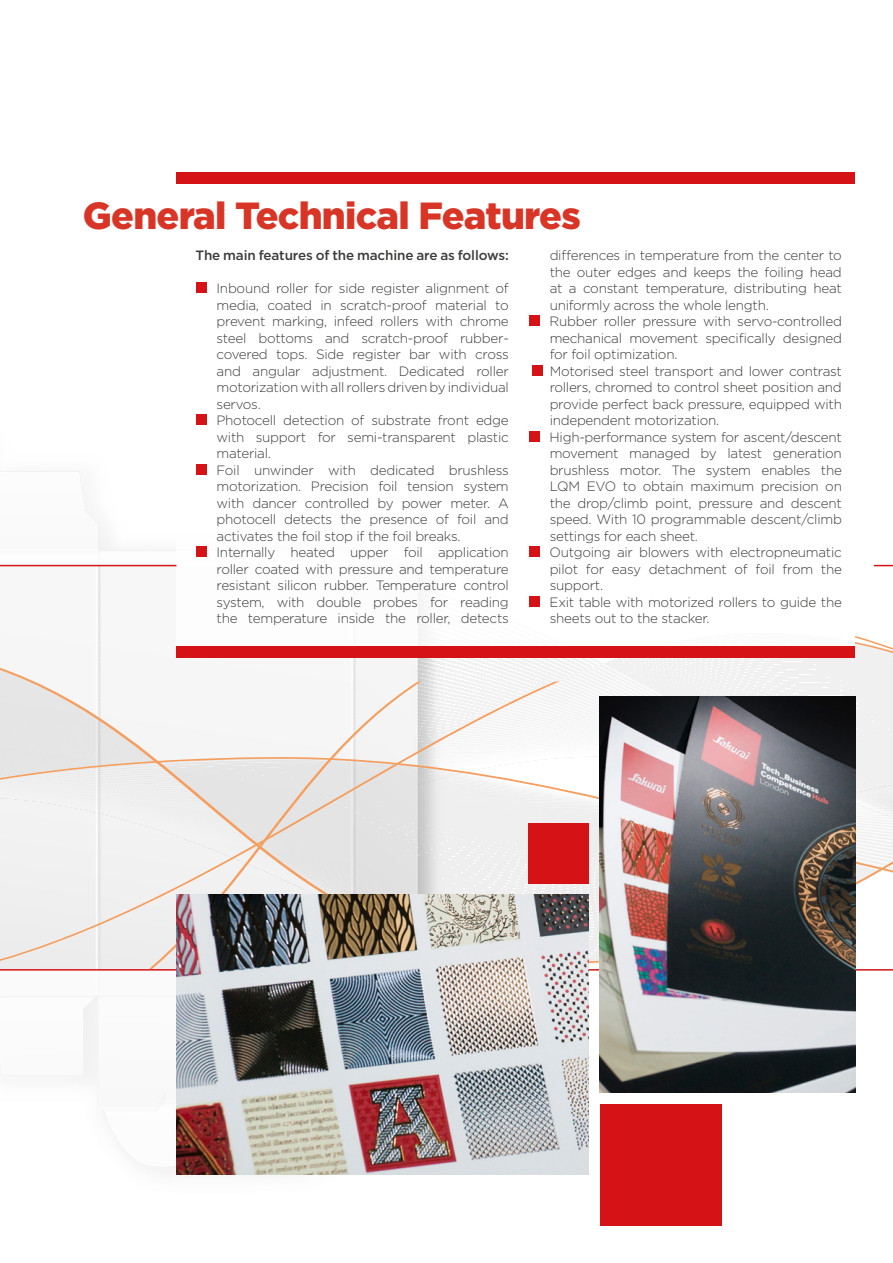
<style>
.page{position:relative;width:893px;height:1263px;background:#fff}
.page>*{position:absolute;margin:0;border:0;box-sizing:border-box;transform-origin:0 0}
.t1{font:900 37.8px "Gotham";letter-spacing:-.02em;color:#d83526}
.t2{font:300 13.5px/16.5px "Gotham";letter-spacing:-.02em;color:#3c3c3b;text-align:justify}
.t3{font:500 13.5px "Gotham";letter-spacing:-.01em;color:#3c3c3b}
</style>
<div class="page">
<hr style="left:0;top:969px;width:893px;height:1px;background:#d51317">
<div style="left:600px;top:1104px;width:122px;height:122px;background:#d51317"></div>
<div style="left:196px;top:282px;width:11px;height:11px;background:#d51317"></div>
<div style="left:196px;top:414px;width:11px;height:11px;background:#d51317"></div>
<div style="left:196px;top:464px;width:11px;height:11px;background:#d51317"></div>
<div style="left:196px;top:546px;width:11px;height:11px;background:#d51317"></div>
<div style="left:529px;top:315px;width:11px;height:11px;background:#d51317"></div>
<div style="left:532px;top:365px;width:11px;height:11px;background:#d51317"></div>
<div style="left:529px;top:431px;width:11px;height:11px;background:#d51317"></div>
<div style="left:529px;top:546px;width:11px;height:11px;background:#d51317"></div>
<div style="left:176px;top:172px;width:679px;height:12px;background:#d51317"></div>
<hr style="left:0;top:565px;width:176px;height:1px;background:#d51317">
<svg style="left:874px;top:565px;width:19px;height:1px"></svg>
<svg style="left:0;top:589px;width:893px;height:380px;fill:#f2f2f2"></svg>
<img style="left:600px;top:696px;width:255px;height:396px">
<img style="left:176px;top:894px;width:413px;height:280px">
<p class="t1" style="left:83px;top:190px;width:499px">General Technical Features</p>
<p class="t3" style="left:196px;top:247px;width:315px">The main features of the machine are as follows:</p>
<p class="t2" style="left:217px;top:280px;width:294px">Inbound roller for side register alignment of media, coated in scratch-proof material to prevent marking, infeed rollers with chrome steel bottoms and scratch-proof rubber&shy;covered tops. Side register bar with cross and angular adjustment. Dedicated roller motorization with all rollers driven by individual servos.</p>
<p class="t2" style="left:217px;top:412px;width:294px">Photocell detection of substrate front edge with support for semi-transparent plastic material.</p>
<p class="t2" style="left:217px;top:461px;width:294px">Foil unwinder with dedicated brushless motorization. Precision foil tension system with dancer controlled by power meter. A photocell detects the presence of foil and activates the foil stop if the foil breaks.</p>
<p class="t2" style="left:217px;top:544px;width:294px">Internally heated upper foil application roller coated with pressure and temperature resistant silicon rubber. Temperature control system, with double probes for reading the temperature inside the roller, detects</p>
<p class="t2" style="left:550px;top:247px;width:294px">differences in temperature from the center to the outer edges and keeps the foiling head at a constant temperature, distributing heat uniformly across the whole length.</p>
<p class="t2" style="left:550px;top:313px;width:294px">Rubber roller pressure with servo-controlled mechanical movement specifically designed for foil optimization.</p>
<p class="t2" style="left:550px;top:362px;width:294px">Motorised steel transport and lower contrast rollers, chromed to control sheet position and provide perfect back pressure, equipped with independent motorization.</p>
<p class="t2" style="left:550px;top:428px;width:294px">High-performance system for ascent/descent movement managed by latest generation brushless motor. The system enables the LQM EVO to obtain maximum precision on the drop/climb point, pressure and descent speed. With 10 programmable descent/climb settings for each sheet.</p>
<p class="t2" style="left:550px;top:544px;width:294px">Outgoing air blowers with electropneumatic pilot for easy detachment of foil from the support.</p>
<p class="t2" style="left:550px;top:593px;width:294px">Exit table with motorized rollers to guide the sheets out to the stacker.</p>
</div>
